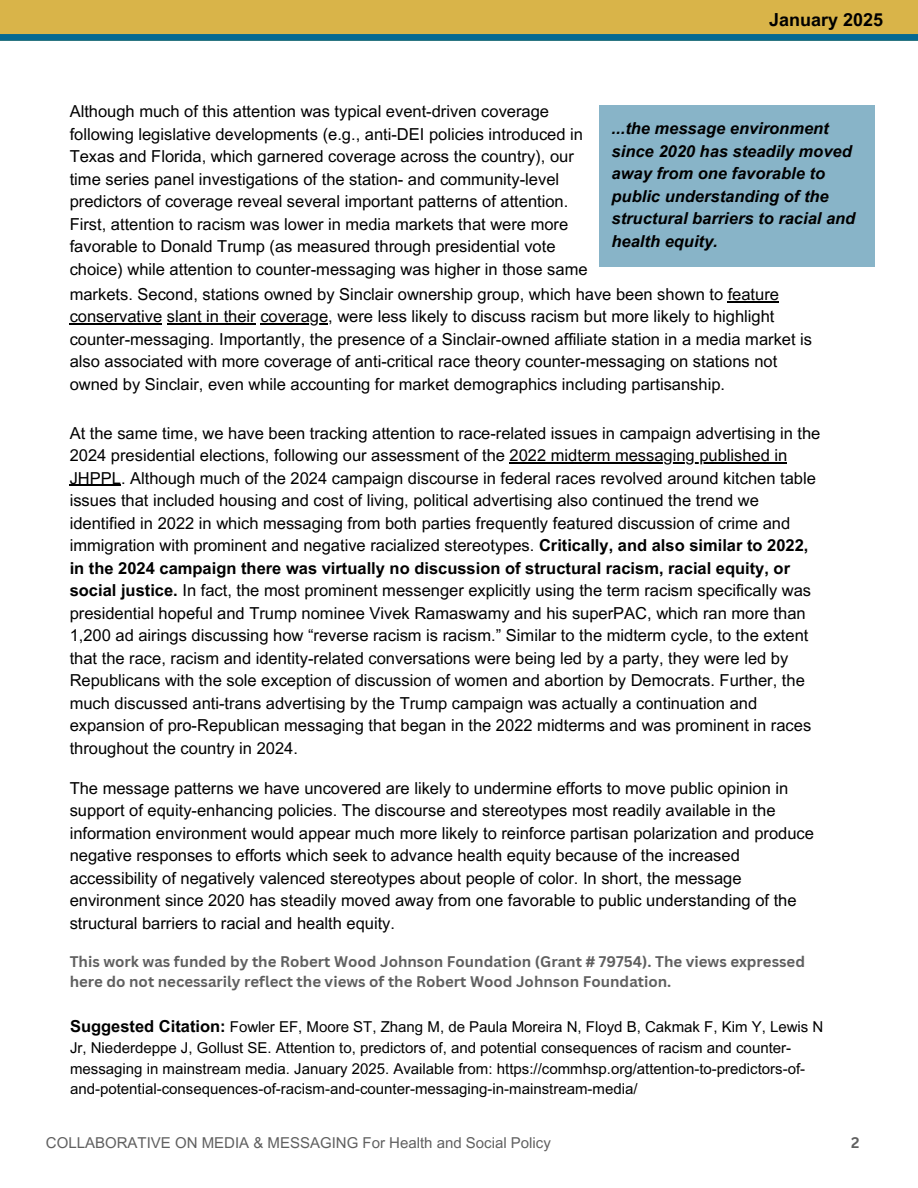
<style>
.page{position:relative;width:918px;height:1188px;background:#fff}
.page>*{position:absolute;margin:0;border:0;box-sizing:border-box;transform-origin:0 0}
.t1{font:700 18px "Arial MT Pro";color:#000}
.t2{font:16.5px/22.5px "Arial MT Pro";color:#000}
.t3{font:italic 700 16.5px/22.5px "Arial MT Pro";color:#000}
.t4{font:15px/20.7px "Arial MT Pro";color:#000}
.t5{font:700 15px/20.2px "Canva Sans";color:#606060}
.t6{font:15px "Arial MT Pro";color:#606060}
.s1{font-weight:700}
.s2{font-weight:700;font-size:16.5px}
</style>
<div class="page">
<div style="left:0;top:0;width:918px;height:41px;background:#d9b449"></div>
<div style="left:0;top:34px;width:918px;height:7px;background:#056992"></div>
<hr style="left:510px;top:462px;width:277px;height:2px;background:#000">
<hr style="left:70px;top:485px;width:51px;height:1px;background:#000">
<hr style="left:728px;top:301px;width:51px;height:1px;background:#000">
<hr style="left:70px;top:323px;width:92px;height:2px;background:#000">
<hr style="left:167px;top:323px;width:89px;height:2px;background:#000">
<hr style="left:260px;top:323px;width:68px;height:2px;background:#000">
<div style="left:599px;top:105px;width:275px;height:162px;background:#88b4c8"></div>
<p class="t1" style="left:769px;top:13px;width:116px">January 2025</p>
<p class="t2" style="left:70px;top:103px;width:519px">Although much of this attention was typical event-driven coverage following legislative developments (e.g., anti-DEI policies introduced in Texas and Florida, which garnered coverage across the country), our time series panel investigations of the station- and community-level predictors of coverage reveal several important patterns of attention.<br>First, attention to racism was lower in media markets that were more favorable to Donald Trump (as measured through presidential vote choice) while attention to counter-messaging was higher in those same</p>
<p class="t2" style="left:70px;top:285px;width:744px">markets. Second, stations owned by Sinclair ownership group, which have been shown to feature conservative slant in their coverage, were less likely to discuss racism but more likely to highlight counter-messaging. Importantly, the presence of a Sinclair-owned affiliate station in a media market is also associated with more coverage of anti-critical race theory counter-messaging on stations not owned by Sinclair, even while accounting for market demographics including partisanship.</p>
<p class="t3" style="left:612px;top:119px;width:245px">...the message environment since 2020 has steadily moved away from one favorable to public understanding of the structural barriers to racial and health equity.</p>
<p class="t2" style="left:70px;top:424px;width:752px">At the same time, we have been tracking attention to race-related issues in campaign advertising in the 2024 presidential elections, following our assessment of the 2022 midterm messaging published in JHPPL. Although much of the 2024 campaign discourse in federal races revolved around kitchen table issues that included housing and cost of living, political advertising also continued the trend we identified in 2022 in which messaging from both parties frequently featured discussion of crime and immigration with prominent and negative racialized stereotypes. <span class="s1">Critically, and also similar to 2022, in the 2024 campaign there was virtually no discussion of structural racism, racial equity, or social justice.</span> In fact, the most prominent messenger explicitly using the term racism specifically was presidential hopeful and Trump nominee Vivek Ramaswamy and his superPAC, which ran more than 1,200 ad airings discussing how “reverse racism is racism.” Similar to the midterm cycle, to the extent that the race, racism and identity-related conversations were being led by a party, they were led by Republicans with the sole exception of discussion of women and abortion by Democrats. Further, the much discussed anti-trans advertising by the Trump campaign was actually a continuation and expansion of pro-Republican messaging that began in the 2022 midterms and was prominent in races throughout the country in 2024.</p>
<p class="t2" style="left:70px;top:779px;width:746px">The message patterns we have uncovered are likely to undermine efforts to move public opinion in support of equity-enhancing policies. The discourse and stereotypes most readily available in the information environment would appear much more likely to reinforce partisan polarization and produce negative responses to efforts which seek to advance health equity because of the increased accessibility of negatively valenced stereotypes about people of color. In short, the message environment since 2020 has steadily moved away from one favorable to public understanding of the structural barriers to racial and health equity.</p>
<p class="t5" style="left:70px;top:951px;width:737px">This work was funded by the Robert Wood Johnson Foundation (Grant # 79754). The views expressed here do not necessarily reflect the views of the Robert Wood Johnson Foundation.</p>
<p class="t4" style="left:70px;top:1019px;width:755px"><span class="s2">Suggested Citation:</span> Fowler EF, Moore ST, Zhang M, de Paula Moreira N, Floyd B, Cakmak F, Kim Y, Lewis N Jr, Niederdeppe J, Gollust SE. Attention to, predictors of, and potential consequences of racism and counter&shy;messaging in mainstream media. January 2025. Available from: https://commhsp.org/attention-to-predictors-of&shy;and-potential-consequences-of-racism-and-counter-messaging-in-mainstream-media/</p>
<p class="t6" style="left:46px;top:1137px;width:507px">COLLABORATIVE ON MEDIA &amp; MESSAGING For Health and Social Policy</p>
<p class="t5" style="left:851px;top:1132px;width:10px">2</p>
</div>
